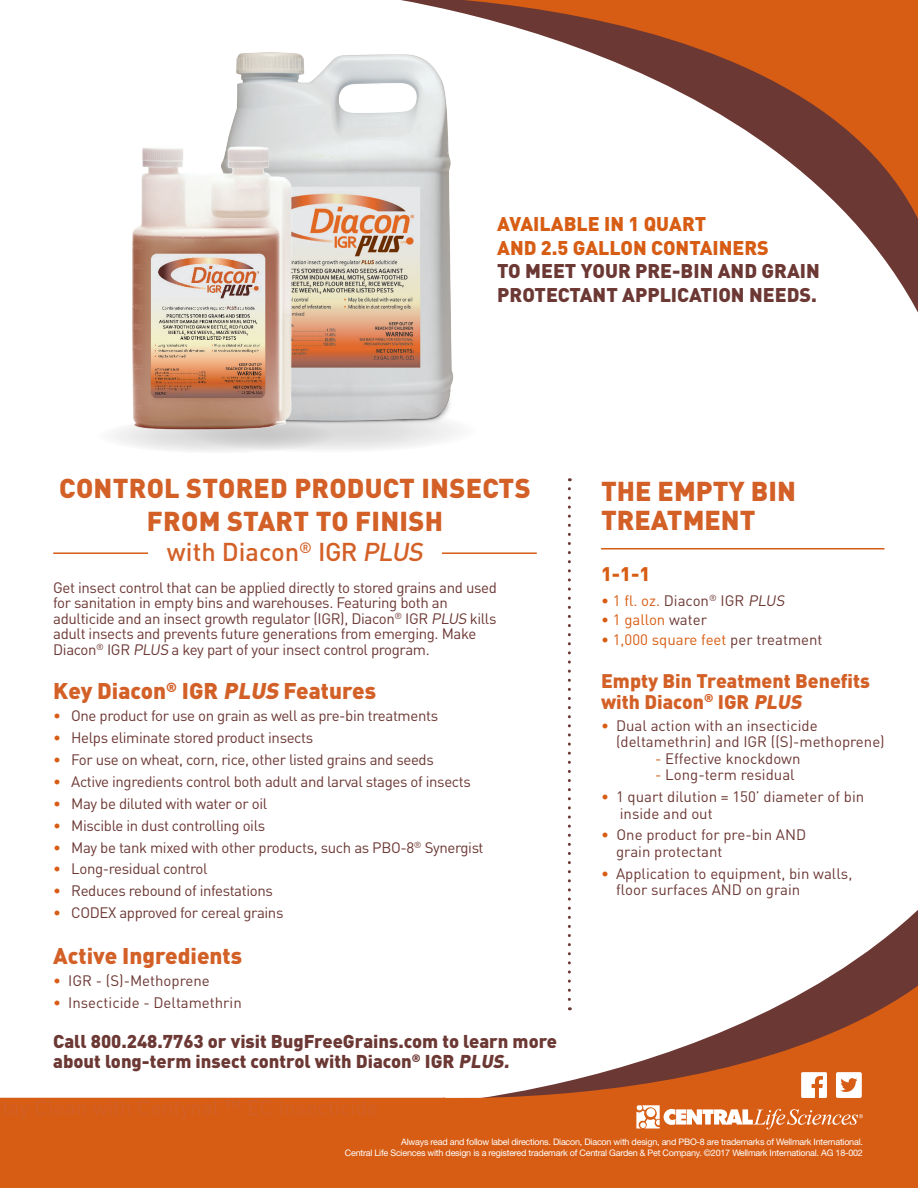
<style>
.page{position:relative;width:918px;height:1188px;background:#fff}
.page>*{position:absolute;margin:0;border:0;box-sizing:border-box;transform-origin:0 0}
.t1{font:900 27px "DIN";letter-spacing:.01em;color:#d36027}
.t2{font:500 25.5px "DIN";color:#d36027}
.t3{font:900 22.5px "DIN";color:#d36027}
.t4{font:900 19.65px/23.5px "DIN";color:#6c3834}
.t5{font:900 19.5px/21px "DIN";color:#d36027}
.t6{font:900 19.5px "DIN";color:#d75d14}
.t7{font:900 18.3px/20.2px "DIN";color:#6c3834}
.t8{font:15px/15.6px "DIN";letter-spacing:-.025em;color:#6c3834}
.t9{font:15px/16.5px "DIN";color:#6c3834}
.t10{font:15px "DIN";color:#d75d14}
.t11{font:9px "Helvetica Neue";letter-spacing:-.025em;color:#fff}
.s1{color:#d75d14}
.s2{font-style:italic}
.s3{color:#6c3834}
</style>
<div class="page">
<svg style="left:443px;top:762px;width:475px;height:426px"></svg>
<div style="left:0;top:1098px;width:463px;height:90px;background:#d75d14"></div>
<svg style="left:636px;top:1105px;width:227px;height:24px"></svg>
<svg style="left:836px;top:1072px;width:26px;height:26px"></svg>
<svg style="left:180px;top:409px;width:301px;height:44px;fill:#eee"></svg>
<img style="left:226px;top:52px;width:255px;height:379px">
<img style="left:132px;top:145px;width:159px;height:278px">
<svg style="left:95px;top:418px;width:241px;height:36px"></svg>
<svg style="left:568px;top:489px;width:3px;height:521px"></svg>
<hr style="left:53px;top:552px;width:95px;height:2px;background:#d75d14">
<hr style="left:442px;top:552px;width:95px;height:2px;background:#d75d14">
<hr style="left:601px;top:548px;width:283px;height:2px;background:#d75d14">
<svg style="left:316px;top:52px;width:165px;height:300px;background:#dcc6b6"></svg>
<svg style="left:327px;top:0;width:591px;height:349px"></svg>
<svg style="left:801px;top:1072px;width:26px;height:26px"></svg>
<p class="t4" style="left:497px;top:211px;width:324px"><span class="s1">AVAILABLE IN 1 QUART<br>AND 2.5 GALLON CONTAINERS<br></span>TO MEET YOUR PRE-BIN AND GRAIN<br>PROTECTANT APPLICATION NEEDS.</p>
<p class="t1" style="left:59px;top:471px;width:473px">CONTROL STORED PRODUCT INSECTS</p>
<p class="t1" style="left:147px;top:503px;width:298px">FROM START TO FINISH</p>
<p class="t2" style="left:167px;top:536px;width:262px">with Diacon<sup>®</sup> IGR <span class="s2">PLUS</span></p>
<p class="t8" style="left:53px;top:579px;width:445px">Get insect control that can be applied directly to stored grains and used for sanitation in empty bins and warehouses. Featuring both an adulticide and an insect growth regulator (IGR), Diacon<sup>®</sup> IGR <span class="s2">PLUS</span> kills adult insects and prevents future generations from emerging. Make Diacon<sup>®</sup> IGR PLUS a key part of your insect control program.</p>
<p class="t3" style="left:53px;top:676px;width:324px">Key Diacon<sup>®</sup> IGR <span class="s2">PLUS</span> Features</p>
<p class="t8" style="left:53px;top:708px;width:386px"><span class="s1">•</span> One product for use on grain as well as pre-bin treatments</p>
<p class="t8" style="left:53px;top:730px;width:262px"><span class="s1">•</span> Helps eliminate stored product insects</p>
<p class="t8" style="left:53px;top:751px;width:382px"><span class="s1">•</span> For use on wheat, corn, rice, other listed grains and seeds</p>
<p class="t8" style="left:53px;top:773px;width:419px"><span class="s1">•</span> Active ingredients control both adult and larval stages of insects</p>
<p class="t8" style="left:53px;top:795px;width:215px"><span class="s1">•</span> May be diluted with water or oil</p>
<p class="t8" style="left:53px;top:817px;width:214px"><span class="s1">•</span> Miscible in dust controlling oils</p>
<p class="t8" style="left:53px;top:839px;width:432px"><span class="s1">•</span> May be tank mixed with other products, such as PBO-8<sup>®</sup> Synergist</p>
<p class="t8" style="left:53px;top:861px;width:156px"><span class="s1">•</span> Long-residual control</p>
<p class="t8" style="left:53px;top:883px;width:221px"><span class="s1">•</span> Reduces rebound of infestations</p>
<p class="t8" style="left:53px;top:905px;width:232px"><span class="s1">•</span> CODEX approved for cereal grains</p>
<p class="t3" style="left:53px;top:941px;width:190px">Active Ingredients</p>
<p class="t9" style="left:53px;top:972px;width:158px"><span class="s1">•</span> IGR - (S)-Methoprene</p>
<p class="t9" style="left:53px;top:994px;width:190px"><span class="s1">•</span> Insecticide - Deltamethrin</p>
<p class="t7" style="left:53px;top:1030px;width:506px">Call 800.248.7763 or visit BugFreeGrains.com to learn more about long-term insect control with Diacon<sup>®</sup> IGR <span class="s2">PLUS.</span></p>
<p class="t1" style="left:601px;top:473px;width:196px">THE EMPTY BIN</p>
<p class="t1" style="left:601px;top:502px;width:156px">TREATMENT</p>
<p class="t6" style="left:601px;top:561px;width:51px">1-1-1</p>
<p class="t9" style="left:601px;top:592px;width:188px"><span class="s1">• 1 fl. oz.</span> Diacon<sup>®</sup> IGR <span class="s2">PLUS</span></p>
<p class="t10" style="left:601px;top:610px;width:107px">• 1 gallon <span class="s3">water</span></p>
<p class="t10" style="left:601px;top:631px;width:223px">• 1,000 square feet <span class="s3">per treatment</span></p>
<p class="t5" style="left:601px;top:669px;width:270px">Empty Bin Treatment Benefits with Diacon<sup>®</sup> IGR <span class="s2">PLUS</span></p>
<p class="t9" style="left:616px;top:717px;width:270px;text-indent:-15px"><span class="s1">•</span> Dual action with an insecticide (deltamethrin) and IGR ((S)-methoprene)</p>
<p class="t9" style="left:655px;top:750px;width:147px"><span class="s1">-</span> Effective knockdown</p>
<p class="t9" style="left:655px;top:766px;width:141px"><span class="s1">-</span> Long-term residual</p>
<p class="t9" style="left:620px;top:788px;width:246px;text-indent:-19px"><span class="s1">•</span> 1 quart dilution = 150’ diameter of bin inside and out</p>
<p class="t9" style="left:616px;top:827px;width:192px;text-indent:-15px"><span class="s1">•</span> One product for pre-bin AND grain protectant</p>
<p class="t9" style="left:616px;top:865px;width:238px;text-indent:-15px"><span class="s1">•</span> Application to equipment, bin walls, floor surfaces AND on grain</p>
<p class="t11" style="left:401px;top:1137px;width:463px">Always read and follow label directions. Diacon, Diacon with design, and PBO-8 are trademarks of Wellmark International.</p>
<p class="t11" style="left:345px;top:1147px;width:520px">Central Life Sciences with design is a registered trademark of Central Garden &amp; Pet Company. ©2017 Wellmark International. AG 18-002</p>
</div>
